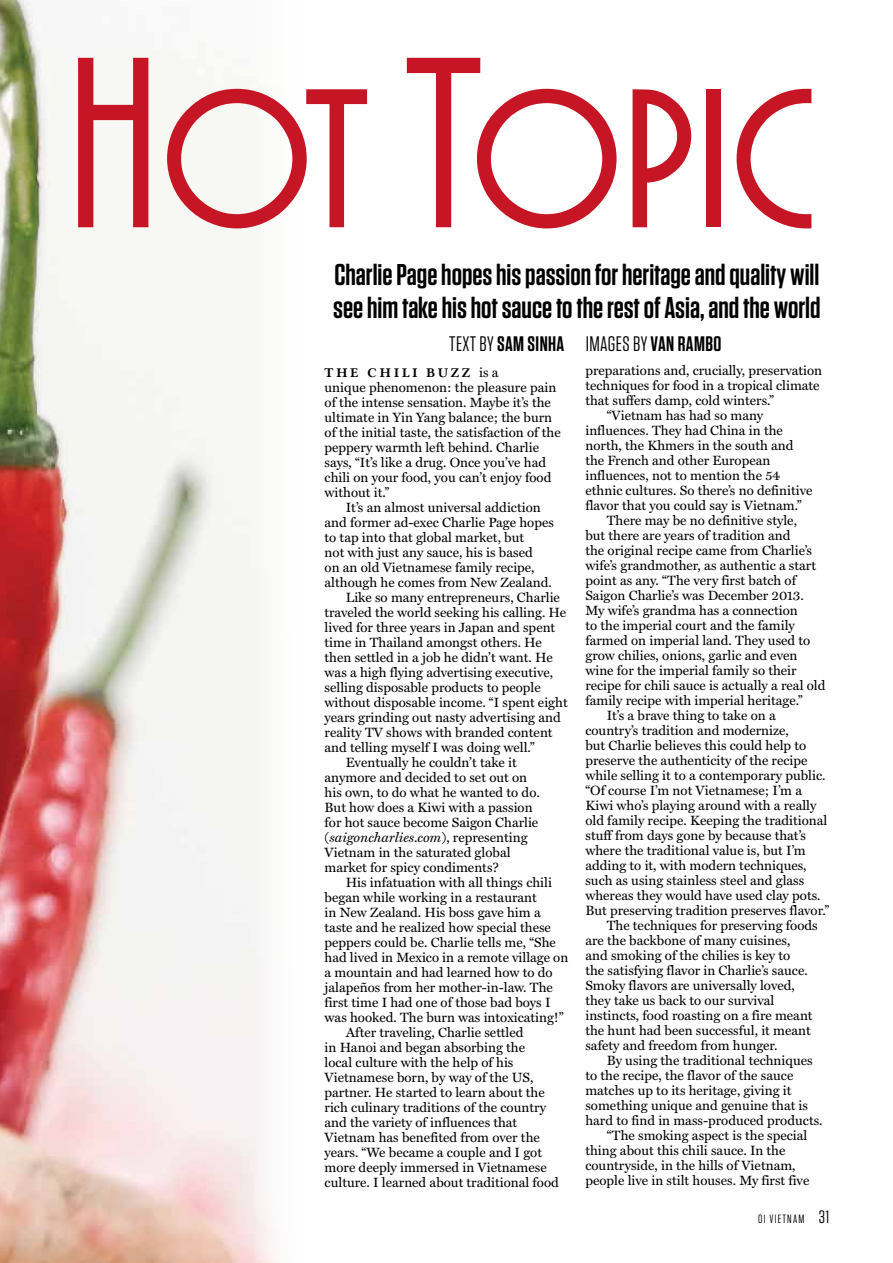
<style>
.page{position:relative;width:893px;height:1263px;background:#fff}
.page>*{position:absolute;margin:0;border:0;box-sizing:border-box;transform-origin:0 0}
.t1{font:242.4px "Atlantic Cruise";color:#c61524}
.t2{font:600 30px/33px "Tungsten";color:#000}
.t3{font:600 21px "Tungsten";letter-spacing:.02em;color:#000}
.t4{font:13.5px/15px "Miller Text";color:#000}
.t5{font:italic 13.5px "Miller Text";color:#000}
.t6{font:13.5px "Lin Libertine B";letter-spacing:.205em;color:#000}
.t7{font:12px "Tungsten";letter-spacing:.1em;color:#000}
.s1{font-weight:400}
.s2{font-family:"Miller Text"}
.s3{font-style:normal}
.s4{font-size:18px}
</style>
<div class="page">
<img style="left:0;top:0;width:275px;height:1263px">
<h1 class="t1" style="left:64px;top:58px;width:752px">Hot Topic</h1>
<h2 class="t2" style="left:333px;top:259px;width:489px">Charlie Page hopes his passion for heritage and quality will see him take his hot sauce to the rest of Asia, and the world</h2>
<h3 class="t3" style="left:449px;top:333px;width:273px"><span class="s1">TEXT BY</span> SAM SINHA <span class="s1">IMAGES BY</span> VAN RAMBO</h3>
<p class="t6" style="left:325px;top:365px;width:175px">THE CHILI BUZZ <span class="s2">is a</span></p>
<p class="t4" style="left:325px;top:379px;width:238px">unique phenomenon: the pleasure pain of the intense sensation. Maybe it’s the ultimate in Yin Yang balance; the burn of the initial taste, the satisfaction of the peppery warmth left behind. Charlie says, “It’s like a drug. Once you’ve had chili on your food, you can’t enjoy food without it.”</p>
<p class="t4" style="left:346px;top:499px;width:196px">It’s an almost universal addiction</p>
<p class="t4" style="left:325px;top:514px;width:231px">and former ad-exec Charlie Page hopes</p>
<p class="t4" style="left:325px;top:529px;width:201px">to tap into that global market, but</p>
<p class="t4" style="left:325px;top:544px;width:210px">not with just any sauce, his is based</p>
<p class="t4" style="left:325px;top:559px;width:212px">on an old Vietnamese family recipe,</p>
<p class="t4" style="left:325px;top:574px;width:229px">although he comes from New Zealand.</p>
<p class="t4" style="left:346px;top:589px;width:216px">Like so many entrepreneurs, Charlie</p>
<p class="t4" style="left:325px;top:604px;width:243px">traveled the world seeking his calling. He</p>
<p class="t4" style="left:325px;top:619px;width:232px">lived for three years in Japan and spent</p>
<p class="t4" style="left:325px;top:634px;width:219px">time in Thailand amongst others. He</p>
<p class="t4" style="left:325px;top:649px;width:230px">then settled in a job he didn’t want. He</p>
<p class="t4" style="left:325px;top:664px;width:230px">was a high flying advertising executive,</p>
<p class="t4" style="left:325px;top:679px;width:218px">selling disposable products to people</p>
<p class="t4" style="left:325px;top:694px;width:245px">without disposable income. “I spent eight</p>
<p class="t4" style="left:325px;top:709px;width:238px">years grinding out nasty advertising and</p>
<p class="t4" style="left:325px;top:724px;width:230px">reality TV shows with branded content</p>
<p class="t4" style="left:325px;top:739px;width:211px">and telling myself I was doing well.”</p>
<p class="t4" style="left:346px;top:754px;width:173px">Eventually he couldn’t take it</p>
<p class="t4" style="left:325px;top:769px;width:204px">anymore and decided to set out on</p>
<p class="t4" style="left:325px;top:784px;width:217px">his own, to do what he wanted to do.</p>
<p class="t4" style="left:325px;top:799px;width:210px">But how does a Kiwi with a passion</p>
<p class="t4" style="left:325px;top:814px;width:215px">for hot sauce become Saigon Charlie</p>
<p class="t5" style="left:325px;top:829px;width:204px"><span class="s3">(</span>saigoncharlies.com<span class="s3">), representing</span></p>
<p class="t4" style="left:325px;top:844px;width:187px">Vietnam in the saturated global</p>
<p class="t4" style="left:325px;top:859px;width:176px">market for spicy condiments?</p>
<p class="t4" style="left:346px;top:874px;width:208px">His infatuation with all things chili</p>
<p class="t4" style="left:325px;top:889px;width:214px">began while working in a restaurant</p>
<p class="t4" style="left:325px;top:904px;width:218px">in New Zealand. His boss gave him a</p>
<p class="t4" style="left:325px;top:919px;width:228px">taste and he realized how special these</p>
<p class="t4" style="left:325px;top:934px;width:233px">peppers could be. Charlie tells me, “She</p>
<p class="t4" style="left:325px;top:949px;width:245px">had lived in Mexico in a remote village on</p>
<p class="t4" style="left:325px;top:964px;width:230px">a mountain and had learned how to do</p>
<p class="t4" style="left:325px;top:979px;width:230px">jalapeños from her mother-in-law. The</p>
<p class="t4" style="left:325px;top:994px;width:227px">first time I had one of those bad boys I</p>
<p class="t4" style="left:325px;top:1009px;width:241px">was hooked. The burn was intoxicating!”</p>
<p class="t4" style="left:346px;top:1024px;width:179px">After traveling, Charlie settled</p>
<p class="t4" style="left:325px;top:1039px;width:202px">in Hanoi and began absorbing the</p>
<p class="t4" style="left:325px;top:1054px;width:190px">local culture with the help of his</p>
<p class="t4" style="left:325px;top:1069px;width:210px">Vietnamese born, by way of the US,</p>
<p class="t4" style="left:325px;top:1084px;width:222px">partner. He started to learn about the</p>
<p class="t4" style="left:325px;top:1099px;width:223px">rich culinary traditions of the country</p>
<p class="t4" style="left:325px;top:1114px;width:194px">and the variety of influences that</p>
<p class="t4" style="left:325px;top:1129px;width:217px">Vietnam has benefited from over the</p>
<p class="t4" style="left:325px;top:1144px;width:219px">years. “We became a couple and I got</p>
<p class="t4" style="left:325px;top:1159px;width:224px">more deeply immersed in Vietnamese</p>
<p class="t4" style="left:325px;top:1174px;width:236px">culture. I learned about traditional food</p>
<p class="t4" style="left:585px;top:362px;width:238px">preparations and, crucially, preservation</p>
<p class="t4" style="left:585px;top:377px;width:236px">techniques for food in a tropical climate</p>
<p class="t4" style="left:585px;top:392px;width:190px">that suffers damp, cold winters.”</p>
<p class="t4" style="left:607px;top:407px;width:158px">“Vietnam has had so many</p>
<p class="t4" style="left:585px;top:422px;width:199px">influences. They had China in the</p>
<p class="t4" style="left:585px;top:437px;width:210px">north, the Khmers in the south and</p>
<p class="t4" style="left:585px;top:452px;width:187px">the French and other European</p>
<p class="t4" style="left:585px;top:467px;width:196px">influences, not to mention the 54</p>
<p class="t4" style="left:585px;top:482px;width:229px">ethnic cultures. So there’s no definitive</p>
<p class="t4" style="left:585px;top:497px;width:218px">flavor that you could say is Vietnam.”</p>
<p class="t4" style="left:607px;top:512px;width:192px">There may be no definitive style,</p>
<p class="t4" style="left:585px;top:527px;width:206px">but there are years of tradition and</p>
<p class="t4" style="left:585px;top:542px;width:228px">the original recipe came from Charlie’s</p>
<p class="t4" style="left:585px;top:557px;width:232px">wife’s grandmother, as authentic a start</p>
<p class="t4" style="left:585px;top:572px;width:212px">point as any. “The very first batch of</p>
<p class="t4" style="left:585px;top:587px;width:220px">Saigon Charlie’s was December 2013.</p>
<p class="t4" style="left:585px;top:602px;width:214px">My wife’s grandma has a connection</p>
<p class="t4" style="left:585px;top:617px;width:211px">to the imperial court and the family</p>
<p class="t4" style="left:585px;top:632px;width:226px">farmed on imperial land. They used to</p>
<p class="t4" style="left:585px;top:647px;width:214px">grow chilies, onions, garlic and even</p>
<p class="t4" style="left:585px;top:662px;width:213px">wine for the imperial family so their</p>
<p class="t4" style="left:585px;top:677px;width:241px">recipe for chili sauce is actually a real old</p>
<p class="t4" style="left:585px;top:692px;width:219px">family recipe with imperial heritage.”</p>
<p class="t4" style="left:607px;top:707px;width:171px">It’s a brave thing to take on a</p>
<p class="t4" style="left:585px;top:722px;width:205px">country’s tradition and modernize,</p>
<p class="t4" style="left:585px;top:737px;width:222px">but Charlie believes this could help to</p>
<p class="t4" style="left:585px;top:752px;width:224px">preserve the authenticity of the recipe</p>
<p class="t4" style="left:585px;top:767px;width:242px">while selling it to a contemporary public.</p>
<p class="t4" style="left:585px;top:782px;width:218px">“Of course I’m not Vietnamese; I’m a</p>
<p class="t4" style="left:585px;top:797px;width:232px">Kiwi who’s playing around with a really</p>
<p class="t4" style="left:585px;top:812px;width:243px">old family recipe. Keeping the traditional</p>
<p class="t4" style="left:585px;top:827px;width:222px">stuff from days gone by because that’s</p>
<p class="t4" style="left:585px;top:842px;width:222px">where the traditional value is, but I’m</p>
<p class="t4" style="left:585px;top:857px;width:223px">adding to it, with modern techniques,</p>
<p class="t4" style="left:585px;top:872px;width:220px">such as using stainless steel and glass</p>
<p class="t4" style="left:585px;top:887px;width:237px">whereas they would have used clay pots.</p>
<p class="t4" style="left:585px;top:902px;width:245px">But preserving tradition preserves flavor.”</p>
<p class="t4" style="left:607px;top:917px;width:213px">The techniques for preserving foods</p>
<p class="t4" style="left:585px;top:932px;width:207px">are the backbone of many cuisines,</p>
<p class="t4" style="left:585px;top:947px;width:206px">and smoking of the chilies is key to</p>
<p class="t4" style="left:585px;top:962px;width:224px">the satisfying flavor in Charlie’s sauce.</p>
<p class="t4" style="left:585px;top:977px;width:211px">Smoky flavors are universally loved,</p>
<p class="t4" style="left:585px;top:992px;width:190px">they take us back to our survival</p>
<p class="t4" style="left:585px;top:1007px;width:229px">instincts, food roasting on a fire meant</p>
<p class="t4" style="left:585px;top:1022px;width:227px">the hunt had been successful, it meant</p>
<p class="t4" style="left:585px;top:1037px;width:194px">safety and freedom from hunger.</p>
<p class="t4" style="left:607px;top:1052px;width:207px">By using the traditional techniques</p>
<p class="t4" style="left:585px;top:1067px;width:209px">to the recipe, the flavor of the sauce</p>
<p class="t4" style="left:585px;top:1082px;width:208px">matches up to its heritage, giving it</p>
<p class="t4" style="left:585px;top:1097px;width:224px">something unique and genuine that is</p>
<p class="t4" style="left:585px;top:1112px;width:239px">hard to find in mass-produced products.</p>
<p class="t4" style="left:607px;top:1127px;width:202px">“The smoking aspect is the special</p>
<p class="t4" style="left:585px;top:1142px;width:202px">thing about this chili sauce. In the</p>
<p class="t4" style="left:585px;top:1157px;width:212px">countryside, in the hills of Vietnam,</p>
<p class="t4" style="left:585px;top:1172px;width:225px">people live in stilt houses. My first five</p>
<p class="t7" style="left:758px;top:1213px;width:72px">OI VIETNAM <span class="s4">31</span></p>
</div>
